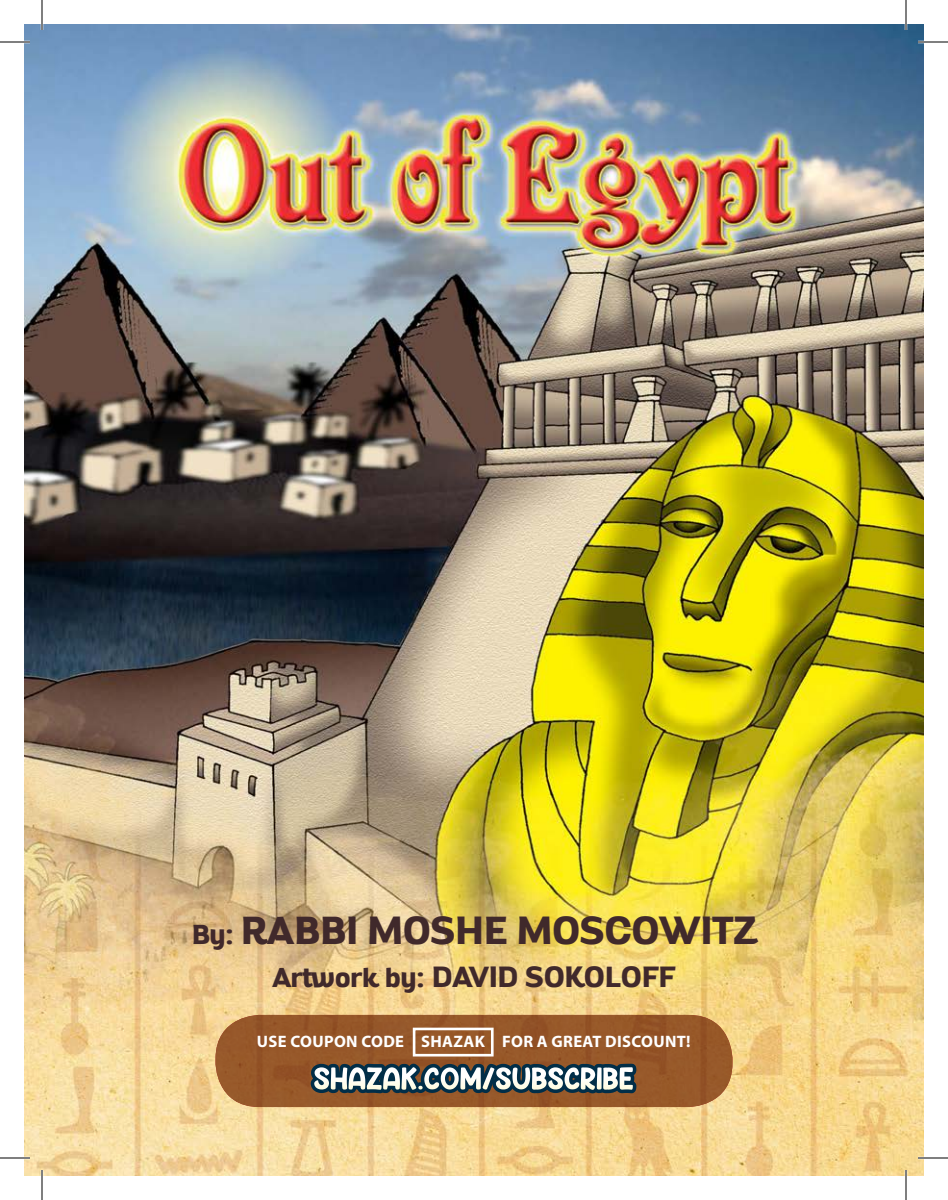
<style>
.page{position:relative;width:948px;height:1200px;background:#fff}
.page>*{position:absolute;margin:0;border:0;box-sizing:border-box;transform-origin:0 0}
.t1{font:800 38.2px "Altair";color:#40292b}
.t2{font:29.2px "Hey Comic";color:#fff}
.t3{font:800 28.6px "Altair";color:#40292b}
.t4{font:700 16.6px "Myriad Pro";letter-spacing:.02em;color:#fff}
.s1{font-size:26.8px}
</style>
<div class="page">
<img style="left:24px;top:24px;width:900px;height:1152px">
<img style="left:216px;top:1015px;width:516px;height:92px">
<img style="left:305px;top:764px;width:337px;height:354px">
<div style="left:413px;top:1028px;width:81px;height:29px;border:3px solid #fff"></div>
<hr style="left:0;top:41px;width:30px;height:2px;background:#fff">
<hr style="left:918px;top:41px;width:30px;height:2px;background:#fff">
<hr style="left:0;top:1157px;width:30px;height:2px;background:#fff">
<hr style="left:918px;top:1157px;width:30px;height:2px;background:#fff">
<hr style="left:41px;top:0;width:2px;height:30px;background:#fff">
<hr style="left:41px;top:1170px;width:2px;height:30px;background:#fff">
<hr style="left:905px;top:0;width:2px;height:30px;background:#fff">
<hr style="left:905px;top:1170px;width:2px;height:30px;background:#fff">
<hr style="left:0;top:42px;width:30px;height:1px;background:#000">
<hr style="left:918px;top:42px;width:30px;height:1px;background:#000">
<hr style="left:0;top:1158px;width:30px;height:1px;background:#000">
<hr style="left:918px;top:1158px;width:30px;height:1px;background:#000">
<hr style="left:42px;top:0;width:1px;height:30px;background:#000">
<hr style="left:42px;top:1170px;width:1px;height:30px;background:#000">
<hr style="left:906px;top:0;width:1px;height:30px;background:#000">
<hr style="left:906px;top:1170px;width:1px;height:30px;background:#000">
<h1 class="t1" style="left:192px;top:905px;width:566px"><span class="s1">By:</span> RABBI MOSHE MOSCOWITZ</h1>
<h3 class="t3" style="left:272px;top:958px;width:405px"><span class="s1">Artwork by:</span> DAVID SOKOLOFF</h3>
<p class="t4" style="left:257px;top:1031px;width:435px">USE COUPON CODE SHAZAK FOR A GREAT DISCOUNT!</p>
<h2 class="t2" style="left:314px;top:1060px;width:322px">SHAZAK.COM/SUBSCRIBE</h2>
</div>
